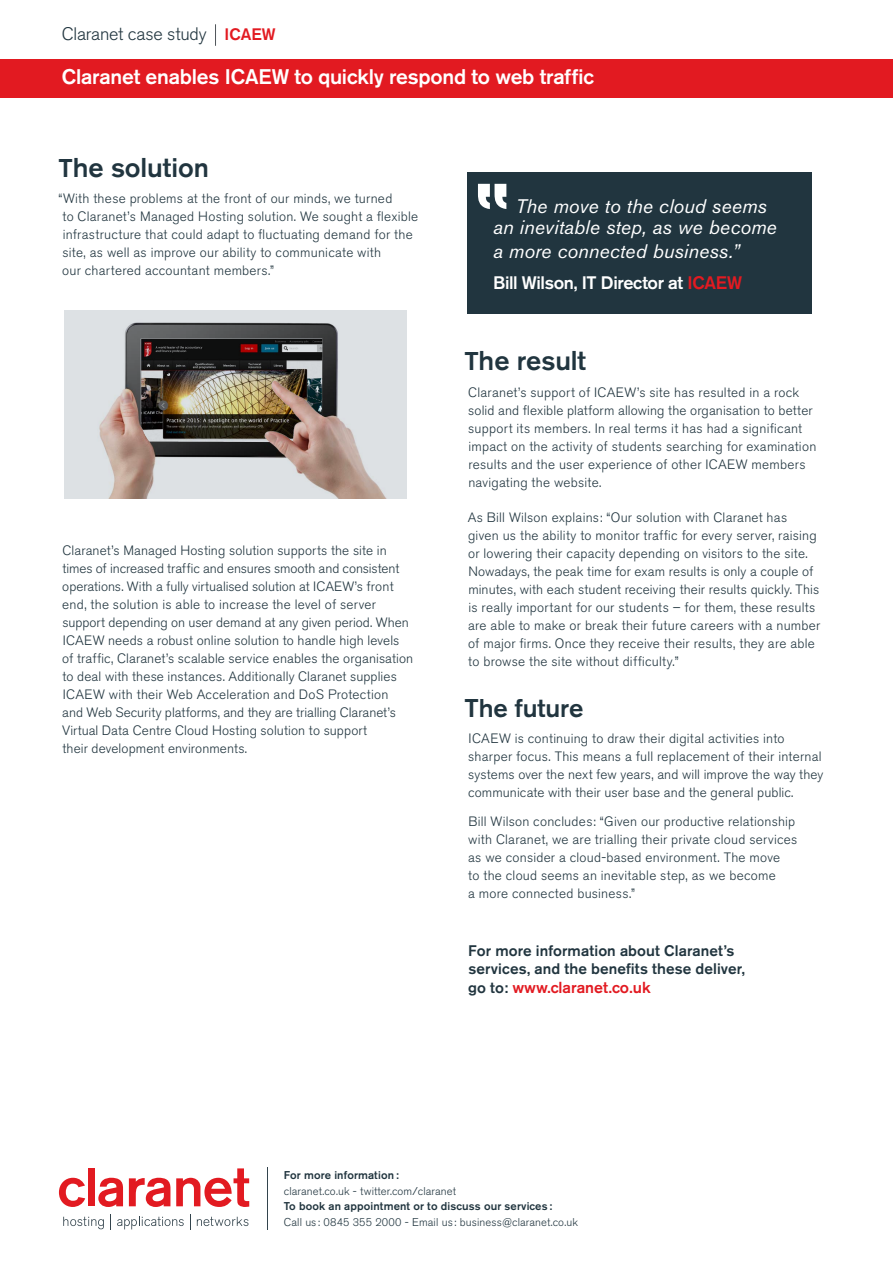
<style>
.page{position:relative;width:893px;height:1263px;background:#fff}
.page>*{position:absolute;margin:0;border:0;box-sizing:border-box;transform-origin:0 0}
.Text_Para{font:500 27px "Akzidenz Grotesk BQ";color:#21353f}
.Text_Para-2{font:500 25.5px "Akzidenz Grotesk BQ";color:#21353f}
.Long_title{font:500 21px "Akzidenz Grotesk BQ";letter-spacing:-.01em;color:#fff}
.Text{font:italic 19.5px/21px "Akzidenz Grotesk BQ";letter-spacing:.005em;color:#fff}
.Text-2{font:500 18px "Akzidenz Grotesk BQ";letter-spacing:-.02em;color:#fff}
.Text_intro{font:300 18px "Akzidenz Grotesk BQ";letter-spacing:-.015em;color:#21353f}
.Text-3{font:500 15.9px "Akzidenz Grotesk BQ";color:#e21a21}
.Text-4{font:500 15.15px/18.8px "Akzidenz Grotesk BQ";letter-spacing:.005em;color:#21353f}
.Text_Para-3{font:300 13.5px/18px "Akzidenz Grotesk BQ";letter-spacing:.015em;color:#21353f}
.t1{font:300 11.25px "Akzidenz Grotesk BQ";letter-spacing:.01em;color:#21353f}
.t2{font:500 11.25px "Akzidenz Grotesk BQ";letter-spacing:.01em;color:#21353f}
.s1{font-weight:500;font-size:16.5px;color:#e21a21}
.s2{font-size:25.5px}
.s3{color:#e21a21}
.s4{font-size:15.15px;color:#21353f}
.s5{font-size:10.95px}
</style>
<div class="page">
<hr style="left:267px;top:1167px;width:1px;height:63px;background:#33444d">
<svg style="left:59px;top:1178px;width:26px;height:29px"></svg>
<div style="left:88px;top:1168px;width:7px;height:38px;background:#e21a21"></div>
<svg style="left:98px;top:1178px;width:25px;height:29px"></svg>
<svg style="left:129px;top:1178px;width:41px;height:29px"></svg>
<svg style="left:176px;top:1168px;width:73px;height:39px"></svg>
<svg style="left:110px;top:1214px;width:1px;height:15px"></svg>
<svg style="left:190px;top:1214px;width:1px;height:15px"></svg>
<svg style="left:63px;top:1217px;width:41px;height:12px"></svg>
<svg style="left:197px;top:1217px;width:51px;height:9px"></svg>
<svg style="left:117px;top:1217px;width:67px;height:12px"></svg>
<div style="left:0;top:60px;width:893px;height:38px;background:#e21a21"></div>
<div style="left:468px;top:173px;width:344px;height:141px;background:#21353f"></div>
<svg style="left:215px;top:24px;width:1px;height:22px"></svg>
<img style="left:64px;top:310px;width:342px;height:189px">
<p class="Text_intro" style="left:62px;top:23px;width:215px">Claranet case study <span class="s1">ICAEW</span></p>
<p class="Long_title" style="left:62px;top:64px;width:534px">Claranet enables ICAEW to quickly respond to web traffic</p>
<p class="Text_Para" style="left:59px;top:151px;width:152px"><span class="s2">T</span>he solution</p>
<p class="Text_Para-3" style="left:58px;top:190px;width:361px">“With these problems at the front of our minds, we turned<br>to Claranet’s Managed Hosting solution. We sought a flexible infrastructure that could adapt to fluctuating demand for the site, as well as improve our ability to communicate with<br>our chartered accountant members.”</p>
<p class="Text_Para-3" style="left:62px;top:542px;width:353px">Claranet’s Managed Hosting solution supports the site in times of increased traffic and ensures smooth and consistent operations. With a fully virtualised solution at ICAEW’s front end, the solution is able to increase the level of server support depending on user demand at any given period. When ICAEW needs a robust online solution to handle high levels of traffic, Claranet’s scalable service enables the organisation to deal with these instances. Additionally Claranet supplies ICAEW with their Web Acceleration and DoS Protection<br>and Web Security platforms, and they are trialling Claranet’s Virtual Data Centre Cloud Hosting solution to support<br>their development environments.</p>
<p class="Text" style="left:493px;top:196px;width:285px;text-indent:23px">The move to the cloud seems an inevitable step, as we become</p>
<p class="Text" style="left:493px;top:241px;width:248px">a more connected business.”</p>
<p class="Text-2" style="left:493px;top:272px;width:250px">Bill Wilson, IT Director at <span class="s3">ICAEW</span></p>
<p class="Text_Para" style="left:464px;top:344px;width:123px"><span class="s2">T</span>he result</p>
<p class="Text_Para-3" style="left:468px;top:383px;width:350px">Claranet’s support of ICAEW’s site has resulted in a rock solid and flexible platform allowing the organisation to better support its members. In real terms it has had a significant impact on the activity of students searching for examination results and the user experience of other ICAEW members navigating the website.</p>
<p class="Text_Para-3" style="left:468px;top:508px;width:354px">As Bill Wilson explains: “Our solution with Claranet has given us the ability to monitor traffic for every server, raising or lowering their capacity depending on visitors to the site.<br>Nowadays, the peak time for exam results is only a couple of minutes, with each student receiving their results quickly. This is really important for our students – for them, these results are able to make or break their future careers with a number of major firms. Once they receive their results, they are able to browse the site without difficulty.”</p>
<p class="Text_Para-2" style="left:464px;top:692px;width:121px">The future</p>
<p class="Text_Para-3" style="left:468px;top:730px;width:357px">ICAEW is continuing to draw their digital activities into sharper focus. This means a full replacement of their internal systems over the next few years, and will improve the way they communicate with their user base and the general public.</p>
<p class="Text_Para-3" style="left:468px;top:813px;width:331px">Bill Wilson concludes: “Given our productive relationship with Claranet, we are trialling their private cloud services as we consider a cloud-based environment. The move<br>to the cloud seems an inevitable step, as we become<br>a more connected business.”</p>
<p class="Text-4" style="left:468px;top:941px;width:278px">For more information about Claranet’s services, and the benefits these deliver,</p>
<p class="Text-3" style="left:468px;top:978px;width:184px"><span class="s4">go to:</span> www.claranet.co.uk</p>
<p class="t2" style="left:284px;top:1168px;width:116px">For more information :</p>
<p class="t1" style="left:284px;top:1184px;width:174px">claranet.co.uk - twitter.com/claranet</p>
<p class="t2" style="left:284px;top:1199px;width:270px">To book an appointment or to discuss our services :</p>
<p class="t1" style="left:284px;top:1216px;width:296px">Call us : <span class="s5">0845 355 2000</span> - Email us : business@claranet.co.uk</p>
</div>
